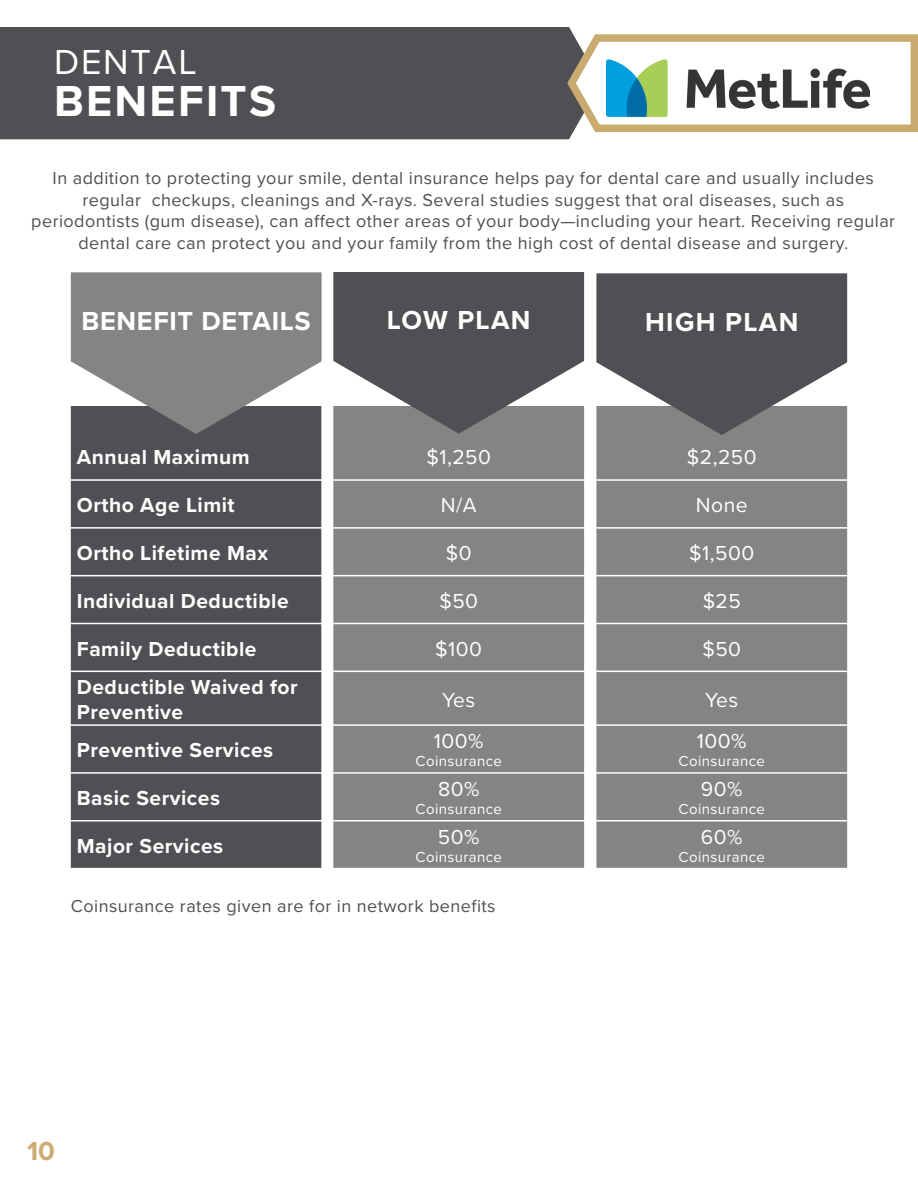
<style>
.page{position:relative;width:918px;height:1188px;background:#fff}
.page>*{position:absolute;margin:0;border:0;box-sizing:border-box;transform-origin:0 0}
.t1{font:700 45px "Proxima Nova";letter-spacing:.05em;color:#fff}
.t2{font:36px "Proxima Nova";letter-spacing:.05em;color:#fff}
.quarter_paragraph{font:700 27px "Proxima Nova";letter-spacing:.025em;color:#fff}
.quarter_paragraph-2{font:700 27px "Proxima Nova";letter-spacing:.05em;color:#fff}
.t3{font:700 27px "Proxima Nova";color:#ccab71}
.main_header_paragraph{font:700 21px/25.2px "Proxima Nova";letter-spacing:.025em;color:#fff}
.main_header_paragraph-2{font:21px "Proxima Nova";letter-spacing:.025em;color:#fff}
.main_header_paragraph-3{font:18px/21.6px "Proxima Nova";letter-spacing:.025em;color:#504f54;text-align:center}
.main_header_paragraph-4{font:15px "Proxima Nova";letter-spacing:.025em;color:#fff}
</style>
<div class="page">
<div style="left:0;top:27px;width:571px;height:112px;background:#504f54"></div>
<svg style="left:563px;top:28px;width:355px;height:108px"></svg>
<div style="left:71px;top:434px;width:251px;height:434px;background:#514f54"></div>
<div style="left:333px;top:406px;width:514px;height:462px;background:#858484"></div>
<hr style="left:71px;top:479px;width:251px;height:2px;background:#fff">
<hr style="left:333px;top:479px;width:251px;height:2px;background:#fff">
<svg style="left:584px;top:479px;width:12px;height:2px"></svg>
<hr style="left:596px;top:479px;width:251px;height:2px;background:#fff">
<hr style="left:71px;top:527px;width:251px;height:2px;background:#fff">
<hr style="left:333px;top:527px;width:251px;height:2px;background:#fff">
<svg style="left:584px;top:527px;width:12px;height:2px"></svg>
<hr style="left:596px;top:527px;width:251px;height:2px;background:#fff">
<hr style="left:71px;top:575px;width:251px;height:1px;background:#fff">
<hr style="left:333px;top:575px;width:251px;height:1px;background:#fff">
<svg style="left:584px;top:575px;width:12px;height:1px"></svg>
<hr style="left:596px;top:575px;width:251px;height:1px;background:#fff">
<hr style="left:71px;top:623px;width:251px;height:1px;background:#fff">
<hr style="left:333px;top:623px;width:251px;height:1px;background:#fff">
<svg style="left:584px;top:623px;width:12px;height:1px"></svg>
<hr style="left:596px;top:623px;width:251px;height:1px;background:#fff">
<hr style="left:71px;top:671px;width:251px;height:1px;background:#fff">
<hr style="left:333px;top:671px;width:251px;height:1px;background:#fff">
<svg style="left:584px;top:671px;width:12px;height:1px"></svg>
<hr style="left:596px;top:671px;width:251px;height:1px;background:#fff">
<hr style="left:71px;top:724px;width:251px;height:2px;background:#fff">
<hr style="left:333px;top:724px;width:251px;height:2px;background:#fff">
<svg style="left:584px;top:724px;width:12px;height:2px"></svg>
<hr style="left:596px;top:724px;width:251px;height:2px;background:#fff">
<hr style="left:71px;top:772px;width:251px;height:2px;background:#fff">
<hr style="left:333px;top:772px;width:251px;height:2px;background:#fff">
<svg style="left:584px;top:772px;width:12px;height:2px"></svg>
<hr style="left:596px;top:772px;width:251px;height:2px;background:#fff">
<hr style="left:71px;top:820px;width:251px;height:1px;background:#fff">
<hr style="left:333px;top:820px;width:251px;height:1px;background:#fff">
<svg style="left:584px;top:820px;width:12px;height:1px"></svg>
<hr style="left:596px;top:820px;width:251px;height:1px;background:#fff">
<svg style="left:333px;top:272px;width:251px;height:162px;background:#666569"></svg>
<svg style="left:596px;top:273px;width:251px;height:162px;background:#666569"></svg>
<svg style="left:71px;top:272px;width:251px;height:162px;background:#888789"></svg>
<img style="left:607px;top:50px;width:262px;height:71px">
<p class="t2" style="left:54px;top:35px;width:144px">DENTAL</p>
<p class="t1" style="left:54px;top:67px;width:224px">BENEFITS</p>
<p class="main_header_paragraph-3" style="left:31px;top:167px;width:865px">In addition to protecting your smile, dental insurance helps pay for dental care and usually includes regular checkups, cleanings and X-rays. Several studies suggest that oral diseases, such as periodontists (gum disease), can affect other areas of your body—including your heart. Receiving regular dental care can protect you and your family from the high cost of dental disease and surgery.</p>
<p class="quarter_paragraph" style="left:387px;top:300px;width:145px">LOW PLAN</p>
<p class="quarter_paragraph" style="left:82px;top:300px;width:231px">BENEFIT DETAILS</p>
<p class="quarter_paragraph-2" style="left:645px;top:301px;width:155px">HIGH PLAN</p>
<p class="main_header_paragraph" style="left:77px;top:444px;width:174px">Annual Maximum</p>
<p class="main_header_paragraph-2" style="left:426px;top:442px;width:66px">$1,250</p>
<p class="main_header_paragraph-2" style="left:687px;top:442px;width:71px">$2,250</p>
<p class="main_header_paragraph" style="left:77px;top:492px;width:159px">Ortho Age Limit</p>
<p class="main_header_paragraph-2" style="left:441px;top:490px;width:37px">N/A</p>
<p class="main_header_paragraph-2" style="left:696px;top:490px;width:53px">None</p>
<p class="main_header_paragraph" style="left:77px;top:540px;width:193px">Ortho Lifetime Max</p>
<p class="main_header_paragraph-2" style="left:446px;top:537px;width:27px">$0</p>
<p class="main_header_paragraph-2" style="left:689px;top:537px;width:67px">$1,500</p>
<p class="main_header_paragraph" style="left:77px;top:588px;width:213px">Individual Deductible</p>
<p class="main_header_paragraph-2" style="left:439px;top:585px;width:40px">$50</p>
<p class="main_header_paragraph-2" style="left:703px;top:585px;width:40px">$25</p>
<p class="main_header_paragraph" style="left:77px;top:636px;width:181px">Family Deductible</p>
<p class="main_header_paragraph-2" style="left:435px;top:633px;width:48px">$100</p>
<p class="main_header_paragraph-2" style="left:702px;top:633px;width:40px">$50</p>
<p class="main_header_paragraph" style="left:77px;top:674px;width:222px">Deductible Waived for<br>Preventive</p>
<p class="main_header_paragraph-2" style="left:442px;top:684px;width:35px">Yes</p>
<p class="main_header_paragraph-2" style="left:705px;top:684px;width:35px">Yes</p>
<p class="main_header_paragraph" style="left:77px;top:737px;width:198px">Preventive Services</p>
<p class="main_header_paragraph" style="left:77px;top:785px;width:145px">Basic Services</p>
<p class="main_header_paragraph" style="left:77px;top:833px;width:148px">Major Services</p>
<p class="main_header_paragraph-2" style="left:434px;top:726px;width:51px">100%</p>
<p class="main_header_paragraph-4" style="left:416px;top:750px;width:88px">Coinsurance</p>
<p class="main_header_paragraph-2" style="left:438px;top:773px;width:43px">80%</p>
<p class="main_header_paragraph-4" style="left:416px;top:798px;width:88px">Coinsurance</p>
<p class="main_header_paragraph-2" style="left:438px;top:821px;width:43px">50%</p>
<p class="main_header_paragraph-4" style="left:416px;top:846px;width:88px">Coinsurance</p>
<p class="main_header_paragraph-3" style="left:71px;top:895px;width:426px">Coinsurance rates given are for in network benefits</p>
<h3 class="t3" style="left:27px;top:1131px;width:29px">10</h3>
<p class="main_header_paragraph-2" style="left:697px;top:726px;width:51px">100%</p>
<p class="main_header_paragraph-4" style="left:679px;top:750px;width:88px">Coinsurance</p>
<p class="main_header_paragraph-2" style="left:701px;top:773px;width:43px">90%</p>
<p class="main_header_paragraph-4" style="left:679px;top:798px;width:88px">Coinsurance</p>
<p class="main_header_paragraph-2" style="left:701px;top:821px;width:43px">60%</p>
<p class="main_header_paragraph-4" style="left:679px;top:846px;width:88px">Coinsurance</p>
</div>
